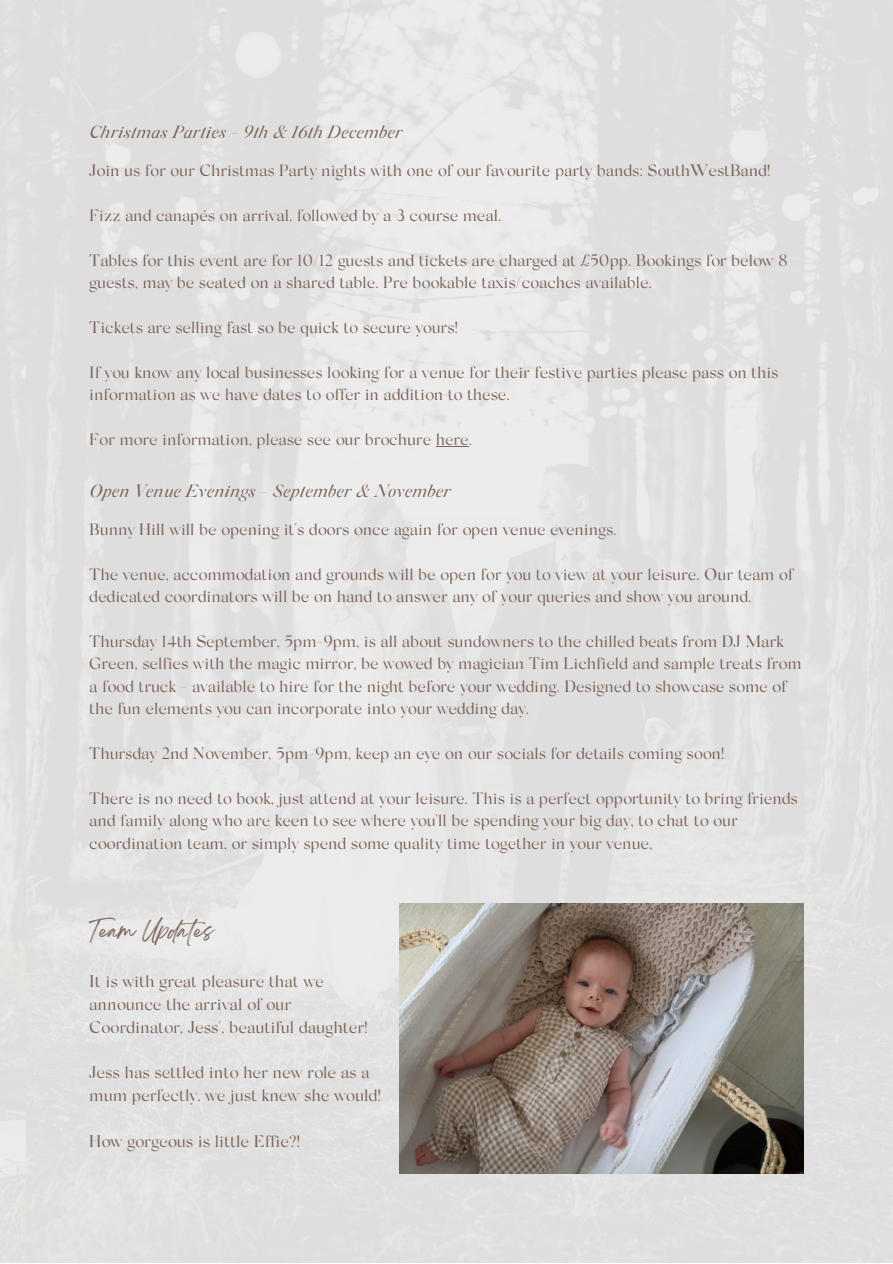
<style>
.page{position:relative;width:893px;height:1264px;background:#fff}
.page>*{position:absolute;margin:0;border:0;box-sizing:border-box;transform-origin:0 0}
.t1{font:18.3px "Breathing";color:#796256}
.t2{font:italic 17.7px "Silk Serif";color:#796256}
.t3{font:16.8px/23px "Silk Serif";color:#796256}
.t4{font:16.5px/22.4px "Silk Serif";color:#796256}
</style>
<div class="page">
<div style="left:0;top:0;width:892px;height:1262px;background:#e0e0e0"></div>
<img style="left:399px;top:903px;width:404px;height:270px">
<hr style="left:435px;top:446px;width:33px;height:1px;background:#796256">
<p class="t2" style="left:89px;top:125px;width:314px">Christmas Parties - 9th &amp; 16th December</p>
<p class="t4" style="left:89px;top:161px;width:683px">Join us for our Christmas Party nights with one of our favourite party bands: SouthWestBand!</p>
<p class="t4" style="left:89px;top:206px;width:413px">Fizz and canapés on arrival, followed by a 3 course meal.</p>
<p class="t4" style="left:89px;top:250px;width:699px">Tables for this event are for 10/12 guests and tickets are charged at £50pp. Bookings for below 8 guests, may be seated on a shared table. Pre bookable taxis/coaches available.</p>
<p class="t4" style="left:89px;top:318px;width:370px">Tickets are selling fast so be quick to secure yours!</p>
<p class="t4" style="left:89px;top:362px;width:690px">If you know any local businesses looking for a venue for their festive parties please pass on this information as we have dates to offer in addition to these.</p>
<p class="t4" style="left:89px;top:430px;width:384px">For more information, please see our brochure here.</p>
<p class="t2" style="left:89px;top:483px;width:363px">Open Venue Evenings - September &amp; November</p>
<p class="t4" style="left:89px;top:519px;width:529px">Bunny Hill will be opening it's doors once again for open venue evenings.</p>
<p class="t4" style="left:89px;top:564px;width:705px">The venue, accommodation and grounds will be open for you to view at your leisure. Our team of dedicated coordinators will be on hand to answer any of your queries and show you around.</p>
<p class="t4" style="left:89px;top:631px;width:713px">Thursday 14th September, 5pm-9pm, is all about sundowners to the chilled beats from DJ Mark Green, selfies with the magic mirror, be wowed by magician Tim Lichfield and sample treats from a food truck - available to hire for the night before your wedding. Designed to showcase some of the fun elements you can incorporate into your wedding day.</p>
<p class="t4" style="left:89px;top:743px;width:637px">Thursday 2nd November, 5pm-9pm, keep an eye on our socials for details coming soon!</p>
<p class="t4" style="left:89px;top:788px;width:710px">There is no need to book, just attend at your leisure. This is a perfect opportunity to bring friends and family along who are keen to see where you'll be spending your big day, to chat to our coordination team, or simply spend some quality time together in your venue,</p>
<p class="t1" style="left:89px;top:925px;width:126px">Team Updates</p>
<p class="t3" style="left:89px;top:971px;width:280px">It is with great pleasure that we announce the arrival of our<br>Coordinator, Jess', beautiful daughter!</p>
<p class="t3" style="left:89px;top:1062px;width:293px">Jess has settled into her new role as a mum perfectly, we just knew she would!</p>
<p class="t3" style="left:89px;top:1131px;width:213px">How gorgeous is little Effie?!</p>
</div>
